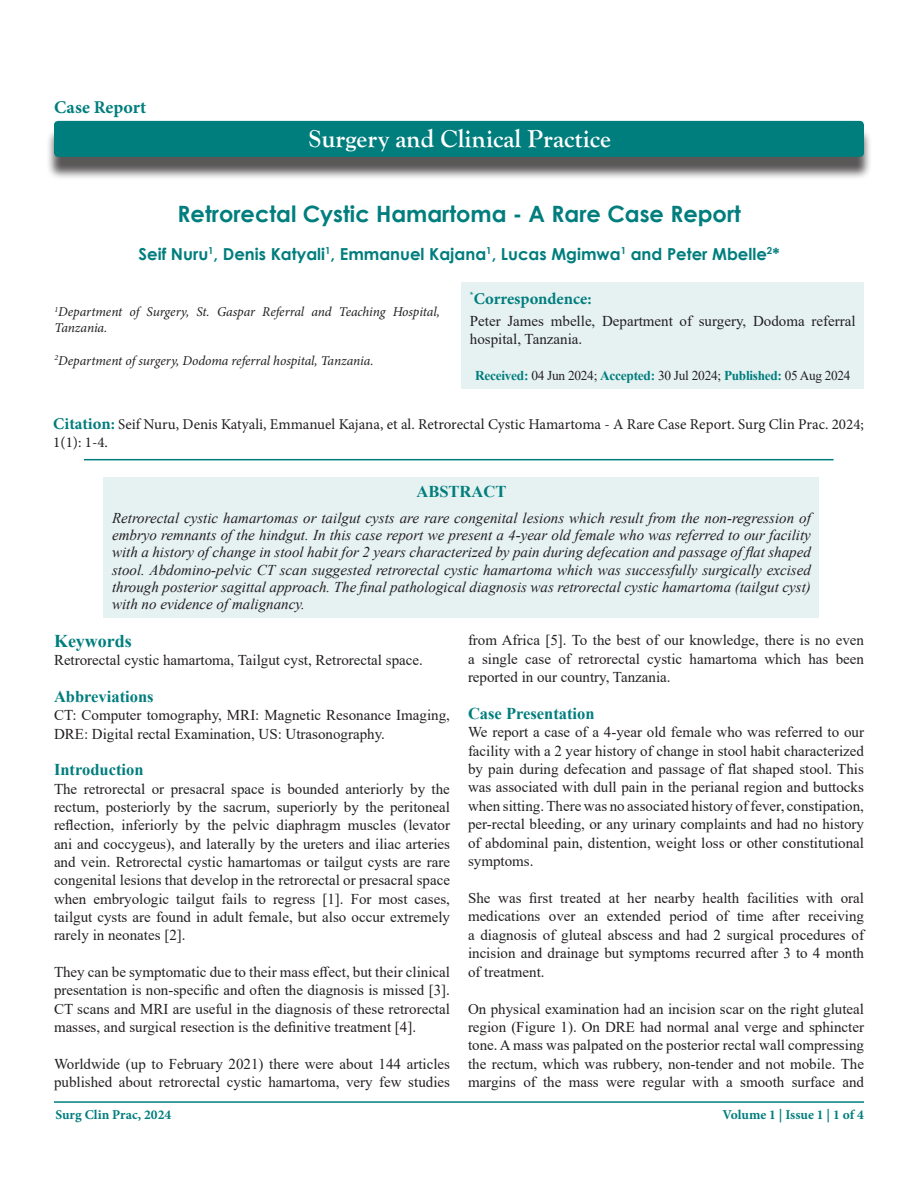
<style>
.page{position:relative;width:918px;height:1188px;background:#fff}
.page>*{position:absolute;margin:0;border:0;box-sizing:border-box;transform-origin:0 0}
.t1{font:700 25.5px "Goudy Old Style T";color:#fff}
.t2{font:700 22.5px "Century Gothic";color:#007d7d}
.t3{font:700 18px "Minion Pro";letter-spacing:.005em;color:#007d7d}
.t4{font:700 18px "Times New Roman";color:#007d7d}
.Sub_Heading{font:700 16.5px "Century Gothic";color:#007d7d}
.heading_1{font:700 16.5px "Times New Roman";color:#007d7d}
.t5{font:700 16.5px "Minion Pro";color:#007d7d}
.t6{font:15px/18.5px "Times New Roman";color:#231f20;text-align:justify}
.t7{font:italic 15px/17.2px "Times New Roman";color:#231f20;text-align:justify}
.t8{font:15px/18px "Minion Pro";color:#231f20}
.t9{font:italic 13.5px/16.2px "Minion Pro";letter-spacing:-.01em;color:#231f20}
.t10{font:13.5px "Times New Roman";letter-spacing:-.02em;color:#231f20}
.t11{font:700 13.5px "Minion Pro";color:#007d7d}
.s1{font-weight:700;color:#007d7d}
.s2{font-weight:700;font-size:16.5px;color:#007d7d}
</style>
<div class="page">
<hr style="left:54px;top:1101px;width:810px;height:2px;background:#007d7d">
<div style="left:46px;top:128px;width:826px;height:52px;background:#231f20;opacity:.75"></div>
<div style="left:54px;top:121px;width:810px;height:36px;background:#007d7d;border-radius:4px"></div>
<hr style="left:84px;top:459px;width:750px;height:1px;background:#007d7d">
<div style="left:461px;top:282px;width:403px;height:107px;background:#e6f2f2"></div>
<div style="left:104px;top:477px;width:715px;height:141px;background:#e6f2f2"></div>
<p class="t3" style="left:54px;top:95px;width:94px">Case Report</p>
<p class="t1" style="left:309px;top:124px;width:304px">Surgery and Clinical Practice</p>
<p class="t2" style="left:178px;top:197px;width:565px">Retrorectal Cystic Hamartoma - A Rare Case Report</p>
<p class="Sub_Heading" style="left:139px;top:241px;width:643px">Seif Nuru<sup>1</sup>, Denis Katyali<sup>1</sup>, Emmanuel Kajana<sup>1</sup>, Lucas Mgimwa<sup>1</sup> and Peter Mbelle<sup>2</sup>*</p>
<p class="t9" style="left:55px;top:304px;width:387px"><sup>1</sup>Department of Surgery, St. Gaspar Referral and Teaching Hospital,<br>Tanzania.</p>
<p class="t9" style="left:55px;top:352px;width:321px"><sup>2</sup>Department of surgery, Dodoma referral hospital, Tanzania.</p>
<p class="t5" style="left:470px;top:287px;width:123px"><sup>*</sup>Correspondence:</p>
<p class="t6" style="left:470px;top:312px;width:387px;line-height:18px">Peter James mbelle, Department of surgery, Dodoma referral hospital, Tanzania.</p>
<p class="t10" style="left:475px;top:366px;width:377px"><span class="s1">Received:</span> 04 Jun 2024; <span class="s1">Accepted:</span> 30 Jul 2024; <span class="s1">Published:</span> 05 Aug 2024</p>
<p class="t8" style="left:53px;top:415px;width:812px"><span class="s2">Citation:</span> Seif Nuru, Denis Katyali, Emmanuel Kajana, et al. Retrorectal Cystic Hamartoma - A Rare Case Report. Surg Clin Prac. 2024;<br>1(1): 1-4.</p>
<p class="heading_1" style="left:417px;top:480px;width:91px">ABSTRACT</p>
<p class="t7" style="left:112px;top:509px;width:700px">Retrorectal cystic hamartomas or tailgut cysts are rare congenital lesions which result from the non-regression of embryo remnants of the hindgut. In this case report we present a 4-year old female who was referred to our facility with a history of change in stool habit for 2 years characterized by pain during defecation and passage of flat shaped stool. Abdomino-pelvic CT scan suggested retrorectal cystic hamartoma which was successfully surgically excised through posterior sagittal approach. The final pathological diagnosis was retrorectal cystic hamartoma (tailgut cyst) with no evidence of malignancy.</p>
<p class="t4" style="left:54px;top:628px;width:79px">Keywords</p>
<p class="t6" style="left:54px;top:651px;width:370px">Retrorectal cystic hamartoma, Tailgut cyst, Retrorectal space.</p>
<p class="heading_1" style="left:54px;top:685px;width:101px">Abbreviations</p>
<p class="t6" style="left:54px;top:706px;width:398px">CT: Computer tomography, MRI: Magnetic Resonance Imaging,<br>DRE: Digital rectal Examination, US: Utrasonography.</p>
<p class="heading_1" style="left:54px;top:758px;width:91px">Introduction</p>
<p class="t6" style="left:54px;top:779px;width:398px">The retrorectal or presacral space is bounded anteriorly by the rectum, posteriorly by the sacrum, superiorly by the peritoneal reflection, inferiorly by the pelvic diaphragm muscles (levator ani and coccygeus), and laterally by the ureters and iliac arteries and vein. Retrorectal cystic hamartomas or tailgut cysts are rare congenital lesions that develop in the retrorectal or presacral space when embryologic tailgut fails to regress [1]. For most cases, tailgut cysts are found in adult female, but also occur extremely rarely in neonates [2].</p>
<p class="t6" style="left:54px;top:962px;width:398px">They can be symptomatic due to their mass effect, but their clinical presentation is non-specific and often the diagnosis is missed [3].<br>CT scans and MRI are useful in the diagnosis of these retrorectal masses, and surgical resection is the definitive treatment [4].</p>
<p class="t6" style="left:54px;top:1054px;width:398px">Worldwide (up to February 2021) there were about 144 articles published about retrorectal cystic hamartoma, very few studies</p>
<p class="t6" style="left:468px;top:630px;width:398px">from Africa [5]. To the best of our knowledge, there is no even a single case of retrorectal cystic hamartoma which has been reported in our country, Tanzania.</p>
<p class="heading_1" style="left:468px;top:701px;width:128px">Case Presentation</p>
<p class="t6" style="left:468px;top:723px;width:398px">We report a case of a 4-year old female who was referred to our facility with a 2 year history of change in stool habit characterized by pain during defecation and passage of flat shaped stool. This was associated with dull pain in the perianal region and buttocks when sitting. There was no associated history of fever, constipation, per-rectal bleeding, or any urinary complaints and had no history of abdominal pain, distention, weight loss or other constitutional symptoms.</p>
<p class="t6" style="left:468px;top:888px;width:398px">She was first treated at her nearby health facilities with oral medications over an extended period of time after receiving a diagnosis of gluteal abscess and had 2 surgical procedures of incision and drainage but symptoms recurred after 3 to 4 month of treatment.</p>
<p class="t6" style="left:468px;top:999px;width:398px">On physical examination had an incision scar on the right gluteal region (Figure 1). On DRE had normal anal verge and sphincter tone. A mass was palpated on the posterior rectal wall compressing the rectum, which was rubbery, non-tender and not mobile. The margins of the mass were regular with a smooth surface and</p>
<p class="t11" style="left:55px;top:1105px;width:117px">Surg Clin Prac, 2024</p>
<p class="t11" style="left:722px;top:1105px;width:143px">Volume 1 | Issue 1 | 1 of 4</p>
</div>
